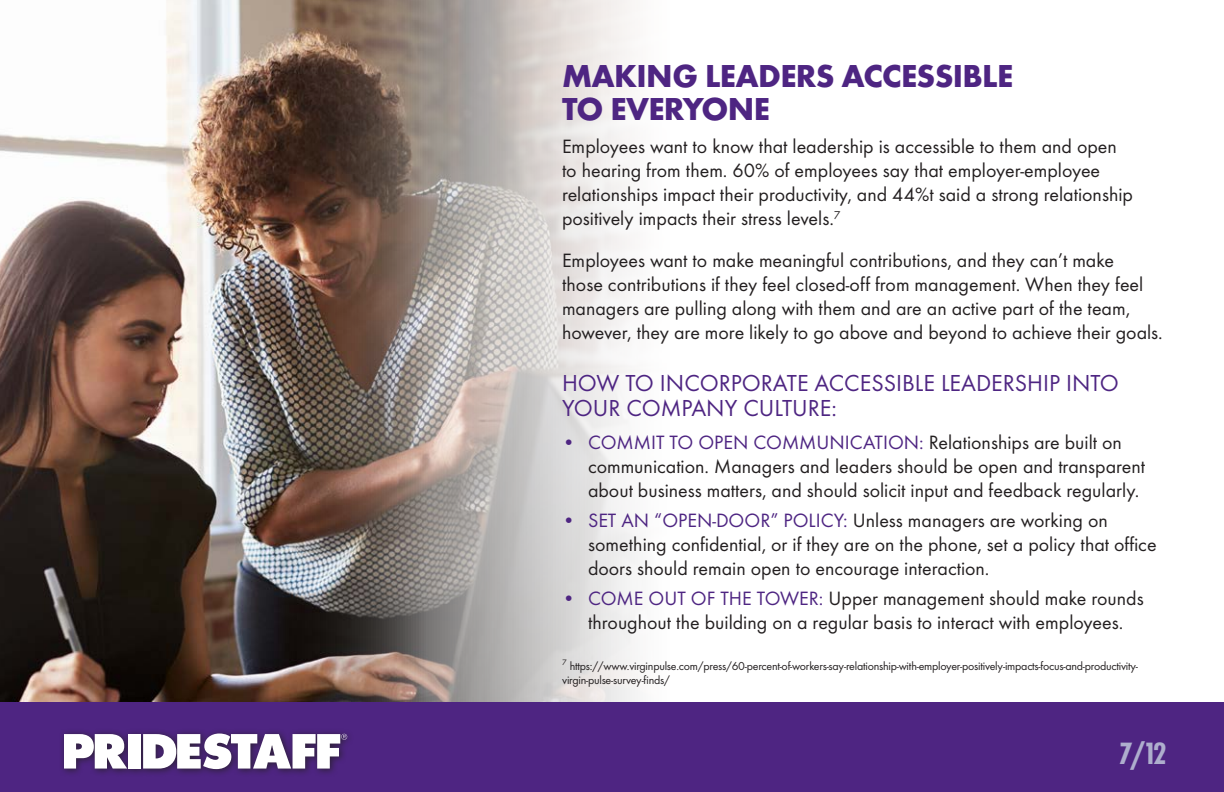
<style>
.page{position:relative;width:1224px;height:792px;background:#fff}
.page>*{position:absolute;margin:0;border:0;box-sizing:border-box;transform-origin:0 0}
.t1{font:700 33px/33.6px "Futura T";letter-spacing:-.02em;color:#4e2582}
.t2{font:700 condensed 32px "Futura T";color:#aeaecd}
.t3{font:24px/24.8px "Futura T";color:#4e2582}
.t4{font:20px/24px "Futura T";color:#231f20}
.t5{font:12px/14.4px "Futura T";letter-spacing:-.02em;color:#231f20}
.s1{color:#4e2582}
</style>
<div class="page">
<div style="left:0;top:709px;width:1224px;height:83px;background:#4e2582"></div>
<div style="left:59px;top:728px;width:296px;height:49px;background:#231f20;opacity:.75"></div>
<div style="left:128px;top:734px;width:13px;height:35px;background:#fff"></div>
<svg style="left:64px;top:734px;width:63px;height:35px;background:#cec7d7"></svg>
<svg style="left:143px;top:734px;width:204px;height:35px;background:#c5bbcf"></svg>
<img style="left:0;top:0;width:638px;height:702px">
<div style="left:0;top:702px;width:1224px;height:9px;background:#4e2582"></div>
<h1 class="t1" style="left:562px;top:59px;width:453px">MAKING LEADERS ACCESSIBLE<br>TO EVERYONE</h1>
<p class="t4" style="left:562px;top:135px;width:573px">Employees want to know that leadership is accessible to them and open to hearing from them. 60% of employees say that employer-employee relationships impact their productivity, and 44%t said a strong relationship positively impacts their stress levels.<sup>7</sup></p>
<p class="t4" style="left:562px;top:249px;width:602px">Employees want to make meaningful contributions, and they can’t make<br>those contributions if they feel closed-off from management. When they feel managers are pulling along with them and are an active part of the team, however, they are more likely to go above and beyond to achieve their goals.</p>
<p class="t3" style="left:562px;top:371px;width:559px">HOW TO INCORPORATE ACCESSIBLE LEADERSHIP INTO<br>YOUR COMPANY CULTURE:</p>
<p class="t4" style="left:588px;top:430px;width:559px;text-indent:-26px"><span class="s1">• COMMIT TO OPEN COMMUNICATION:</span> Relationships are built on communication. Managers and leaders should be open and transparent about business matters, and should solicit input and feedback regularly.</p>
<p class="t4" style="left:588px;top:508px;width:570px;text-indent:-26px"><span class="s1">• SET AN “OPEN-DOOR” POLICY:</span> Unless managers are working on something confidential, or if they are on the phone, set a policy that office doors should remain open to encourage interaction.</p>
<p class="t4" style="left:562px;top:586px;width:583px;text-align:center"><span class="s1">• COME OUT OF THE TOWER:</span> Upper management should make rounds throughout the building on a regular basis to interact with employees.</p>
<p class="t5" style="left:562px;top:658px;width:578px"><sup>7</sup> https://www.virginpulse.com/press/60-percent-of-workers-say-relationship-with-employer-positively-impacts-focus-and-productivity&shy;virgin-pulse-survey-finds/</p>
<h2 class="t2" style="left:1119px;top:735px;width:49px">7/12</h2>
</div>
